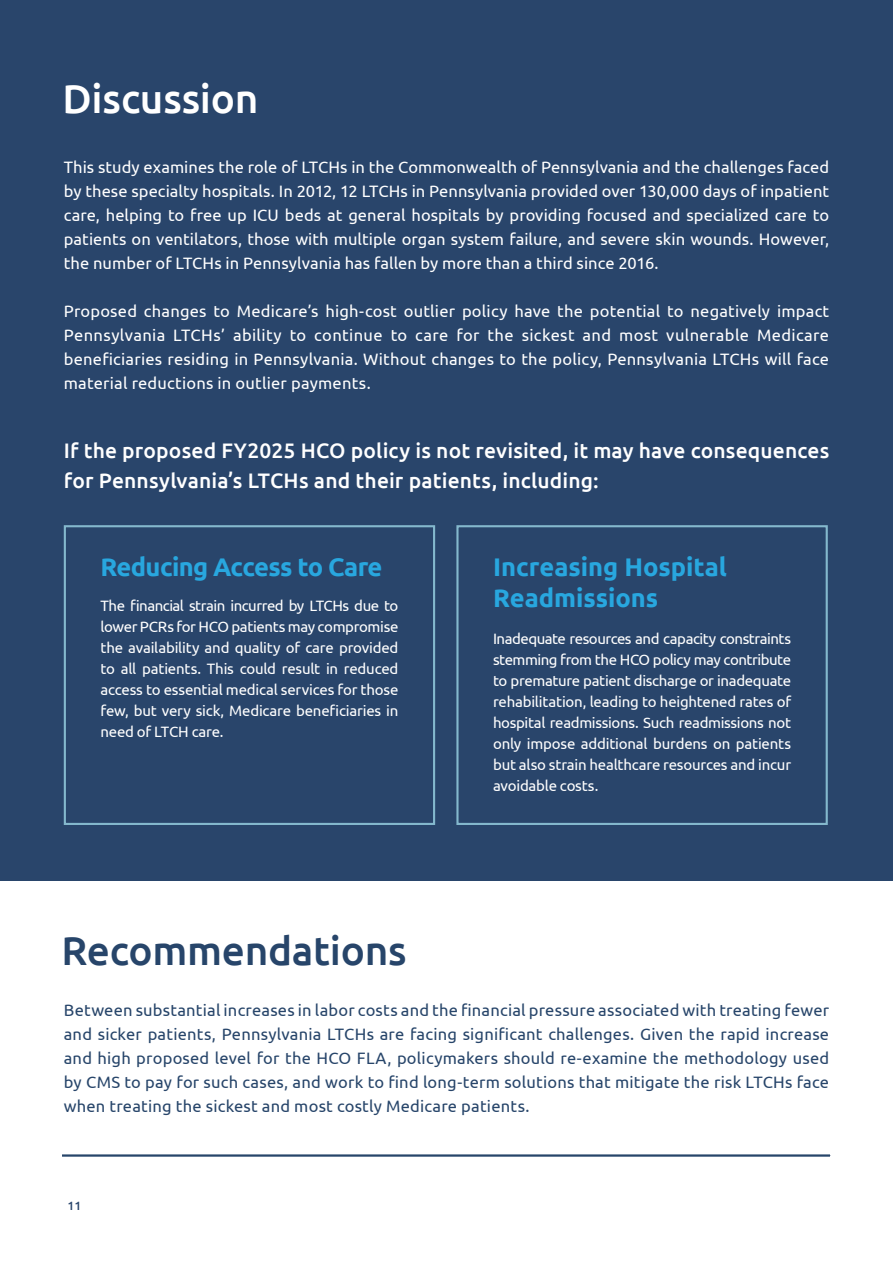
<style>
.page{position:relative;width:893px;height:1263px;background:#fff}
.page>*{position:absolute;margin:0;border:0;box-sizing:border-box;transform-origin:0 0}
.Headline_Text_-_Bold__Align_Left{font:500 40.5px "Ubuntu";letter-spacing:-.005em;color:#27456a}
.Headline_Text_-_Bold__Align_Left-2{font:500 40.5px "Ubuntu";letter-spacing:-.005em;color:#fff}
.Subhead_-_Medium__Align_Left{font:700 25.5px "Ubuntu";letter-spacing:-.005em;color:#28a7df}
.Subhead_-_Medium__Align_Left-2{font:700 25.5px "Ubuntu";letter-spacing:-.025em;color:#28a7df}
.Body_Text_-_Regular__Justify{font:500 21px/30px "Ubuntu";letter-spacing:.005em;color:#fff}
.Body_Text_-_Regular__Justify-2{font:16.5px/24px "Ubuntu";letter-spacing:.005em;color:#fff;text-align:justify}
.Body_Text_-_Regular__Justify-3{font:16.5px/24px "Ubuntu";letter-spacing:.015em;color:#27456a;text-align:justify}
.Body_Text_-_Regular__Align_Left{font:15px/21px "Ubuntu";letter-spacing:-.015em;color:#fff;text-align:justify}
.Body_Text_-_Regular__Align_Left-2{font:15px "Ubuntu";letter-spacing:-.035em;color:#fff}
.t1{font:500 12px "Ubuntu";color:#29456b}
</style>
<div class="page">
<div style="left:0;top:0;width:893px;height:880px;background:#29456b"></div>
<div style="left:64px;top:525px;width:371px;height:300px;border:2px solid #84b8cd"></div>
<div style="left:456px;top:525px;width:372px;height:300px;border:2px solid #84b8cd"></div>
<p class="Headline_Text_-_Bold__Align_Left-2" style="left:62px;top:73px;width:198px">Discussion</p>
<p class="Body_Text_-_Regular__Justify-2" style="left:64px;top:155px;width:767px">This study examines the role of LTCHs in the Commonwealth of Pennsylvania and the challenges faced by these specialty hospitals. In 2012, 12 LTCHs in Pennsylvania provided over 130,000 days of inpatient care, helping to free up ICU beds at general hospitals by providing focused and specialized care to patients on ventilators, those with multiple organ system failure, and severe skin wounds. However, the number of LTCHs in Pennsylvania has fallen by more than a third since 2016.</p>
<p class="Body_Text_-_Regular__Justify-2" style="left:64px;top:299px;width:767px">Proposed changes to Medicare’s high-cost outlier policy have the potential to negatively impact Pennsylvania LTCHs’ ability to continue to care for the sickest and most vulnerable Medicare beneficiaries residing in Pennsylvania. Without changes to the policy, Pennsylvania LTCHs will face material reductions in outlier payments.</p>
<p class="Body_Text_-_Regular__Justify" style="left:64px;top:435px;width:767px">If the proposed FY2025 HCO policy is not revisited, it may have consequences for Pennsylvania’s LTCHs and their patients, including:</p>
<p class="Subhead_-_Medium__Align_Left-2" style="left:100px;top:551px;width:284px">Reducing Access to Care</p>
<p class="Subhead_-_Medium__Align_Left" style="left:493px;top:551px;width:235px">Increasing Hospital</p>
<p class="Body_Text_-_Regular__Align_Left-2" style="left:100px;top:597px;width:299px">The financial strain incurred by LTCHs due to</p>
<p class="Subhead_-_Medium__Align_Left" style="left:493px;top:583px;width:167px">Readmissions</p>
<p class="Body_Text_-_Regular__Align_Left" style="left:100px;top:616px;width:300px">lower PCRs for HCO patients may compromise the availability and quality of care provided to all patients. This could result in reduced access to essential medical services for those few, but very sick, Medicare beneficiaries in need of LTCH care.</p>
<p class="Body_Text_-_Regular__Align_Left" style="left:493px;top:627px;width:300px">Inadequate resources and capacity constraints stemming from the HCO policy may contribute to premature patient discharge or inadequate rehabilitation, leading to heightened rates of hospital readmissions. Such readmissions not only impose additional burdens on patients but also strain healthcare resources and incur avoidable costs.</p>
<p class="Headline_Text_-_Bold__Align_Left" style="left:61px;top:925px;width:347px">Recommendations</p>
<p class="Body_Text_-_Regular__Justify-3" style="left:64px;top:997px;width:767px">Between substantial increases in labor costs and the financial pressure associated with treating fewer and sicker patients, Pennsylvania LTCHs are facing significant challenges. Given the rapid increase and high proposed level for the HCO FLA, policymakers should re-examine the methodology used by CMS to pay for such cases, and work to find long-term solutions that mitigate the risk LTCHs face when treating the sickest and most costly Medicare patients.</p>
<p class="t1" style="left:68px;top:1198px;width:15px">11</p>
</div>
